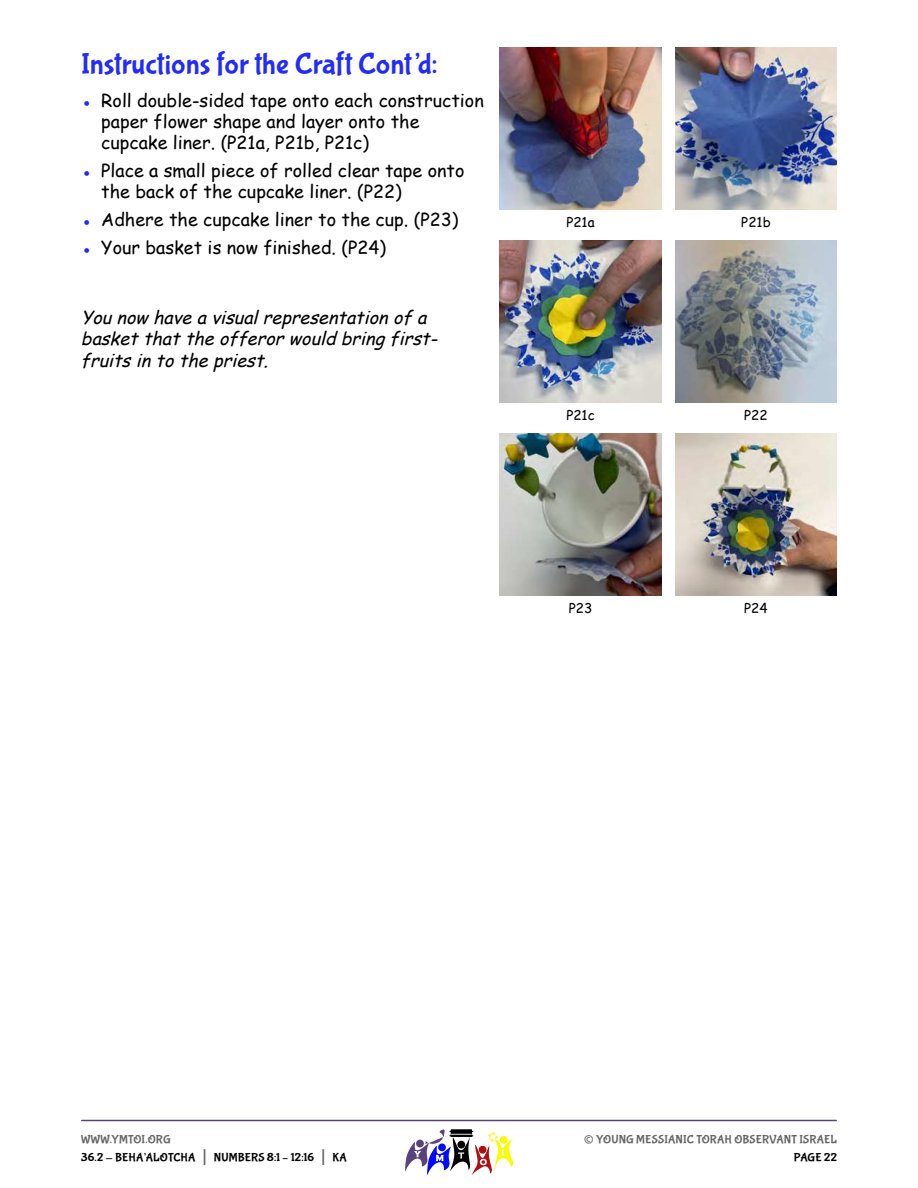
<style>
.page{position:relative;width:918px;height:1188px;background:#fff}
.page>*{position:absolute;margin:0;border:0;box-sizing:border-box;transform-origin:0 0}
.t1{font:30px "Bubblegum Sans";color:#222cf9}
.t2{font:27px "Bubblegum Sans";color:#666}
.t3{font:18px/21px "Comic Sans MS";color:#000}
.t4{font:italic 18px/21.6px "Comic Sans MS";color:#000}
.t5{font:13.5px "Comic Sans MS";color:#000}
.t6{font:12px/18px "Bubblegum Sans";letter-spacing:.01em;color:#000}
.t7{font:12px "Bubblegum Sans";letter-spacing:.01em;color:#666}
.s1{color:#222cf9}
.s2{color:#666}
.s3{font-size:21px;color:#666}
</style>
<div class="page">
<hr style="left:82px;top:1120px;width:754px;height:1px;background:#59417c">
<svg style="left:405px;top:1129px;width:108px;height:46px"></svg>
<img style="left:500px;top:433px;width:162px;height:162px">
<img style="left:675px;top:433px;width:162px;height:162px">
<img style="left:675px;top:240px;width:162px;height:162px">
<img style="left:500px;top:47px;width:162px;height:162px">
<img style="left:675px;top:47px;width:162px;height:162px">
<img style="left:500px;top:240px;width:162px;height:162px">
<h1 class="t1" style="left:81px;top:51px;width:358px">Instructions for the Craft Cont’d:</h1>
<p class="t3" style="left:101px;top:90px;width:384px;text-indent:-20px"><span class="s1">●</span> Roll double-sided tape onto each construction paper flower shape and layer onto the cupcake liner. (P21a, P21b, P21c)</p>
<p class="t3" style="left:101px;top:159px;width:365px;text-indent:-20px"><span class="s1">●</span> Place a small piece of rolled clear tape onto the back of the cupcake liner. (P22)</p>
<p class="t3" style="left:81px;top:208px;width:379px"><span class="s1">●</span> Adhere the cupcake liner to the cup. (P23)</p>
<p class="t3" style="left:81px;top:236px;width:307px"><span class="s1">●</span> Your basket is now finished. (P24)</p>
<p class="t4" style="left:81px;top:306px;width:364px">Younow haveavisualrepresentationofa basketthattheofferorwouldbringfirst&shy;fruitsintothepriest.</p>
<p class="t5" style="left:566px;top:212px;width:30px">P21a</p>
<p class="t5" style="left:741px;top:212px;width:31px">P21b</p>
<p class="t5" style="left:566px;top:405px;width:30px">P21c</p>
<p class="t5" style="left:744px;top:405px;width:25px">P22</p>
<p class="t5" style="left:569px;top:598px;width:25px">P23</p>
<p class="t5" style="left:744px;top:598px;width:25px">P24</p>
<p class="t6" style="left:81px;top:1130px;width:267px"><span class="s2">WWW.YMTOI.ORG<br></span>36.2 - BEHA’ALOTCHA <span class="s3">|</span> NUMBERS 8:1 – 12:16 <span class="s3">|</span> KA</p>
<h2 class="t2" style="left:584px;top:1128px;width:12px">©</h2>
<p class="t7" style="left:596px;top:1134px;width:242px">YOUNG MESSIANIC TORAH OBSERVANT ISRAEL</p>
<p class="t6" style="left:794px;top:1148px;width:45px">PAGE 22</p>
</div>
